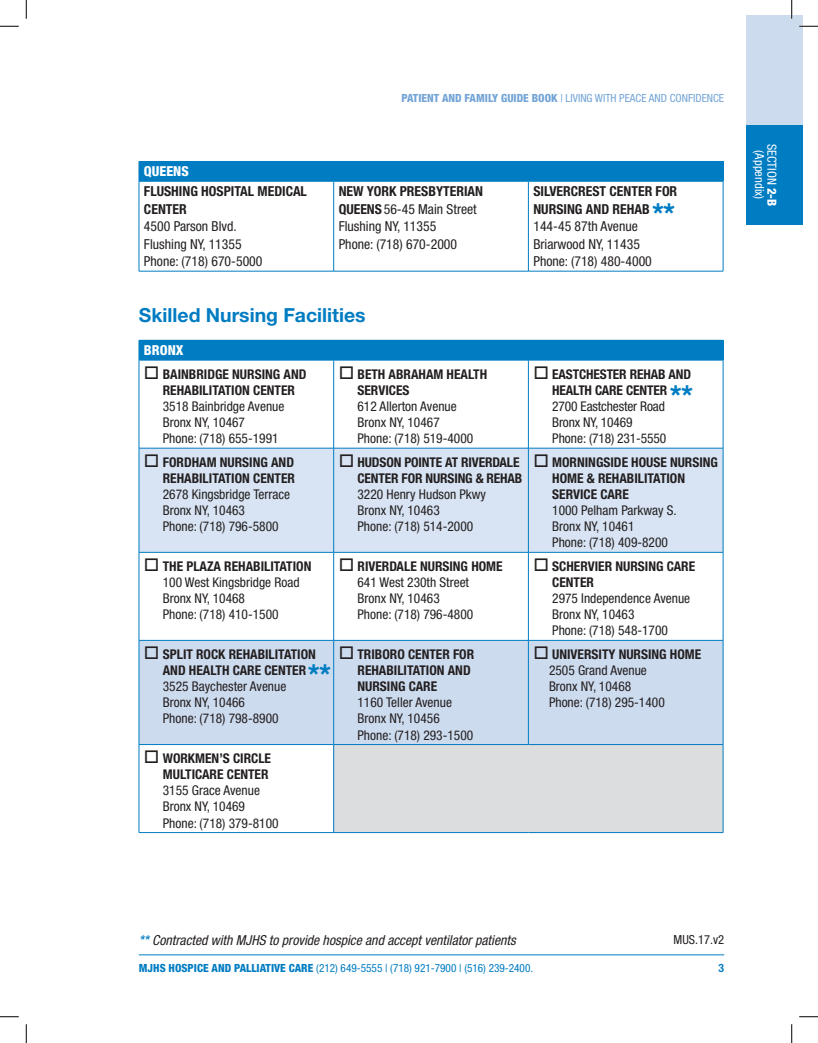
<style>
.page{position:relative;width:818px;height:1043px;background:#fff}
.page>*{position:absolute;margin:0;border:0;box-sizing:border-box;transform-origin:0 0}
.t1{font:800 condensed 27.62px "Helvetica Neue LT Std";color:#007cc2}
.t2{font:700 19.38px "Helvetica Neue LT Std";color:#007cc2}
.t3{font:condensed 13.75px/17.5px "Helvetica Neue LT Std";color:#231f20}
.t4{font:700 condensed 13.75px/17.5px "Helvetica Neue LT Std";color:#231f20}
.t5{font:italic condensed 13.75px "Helvetica Neue";color:#231f20}
.t6{font:800 condensed 13.75px "Helvetica Neue LT Std";color:#fff}
.t7{font:condensed 13.5px/16.1px "Helvetica Neue LT Std";color:#231f20}
.t8{font:700 condensed 13.5px/16.1px "Helvetica Neue LT Std";color:#231f20}
.t9{font:condensed 12.5px "Helvetica Neue LT Std";color:#fff}
.t10{font:condensed 12.5px "Helvetica Neue";color:#fff}
.t11{font:condensed 12.5px "Helvetica Neue";color:#231f20}
.t12{font:700 condensed 11.5px "Helvetica Neue LT Std";color:#007cc2}
.t13{font:condensed 11.25px "Helvetica Neue LT Std";color:#007cc2}
.t14{font:condensed 11.25px "Helvetica Neue LT Std";color:#73a4d6}
.s1{font-weight:800}
.s2{font-weight:700}
.s3{font-weight:500;color:#007cc2}
</style>
<div class="page">
<hr style="left:139px;top:954px;width:585px;height:1px;background:#007cc2">
<div style="left:746px;top:125px;width:56px;height:99px;background:#007cc2"></div>
<div style="left:746px;top:15px;width:56px;height:110px;background:#cddbef"></div>
<div style="left:139px;top:340px;width:584px;height:20px;background:#007cc2"></div>
<div style="left:140px;top:449px;width:582px;height:103px;background:#d8e4f3"></div>
<div style="left:140px;top:641px;width:582px;height:103px;background:#cddbef"></div>
<div style="left:333px;top:744px;width:390px;height:88px;background:#dcdddf"></div>
<hr style="left:139px;top:360px;width:194px;height:1px;background:#007cc2">
<hr style="left:139px;top:360px;width:1px;height:88px;background:#007cc2">
<hr style="left:333px;top:360px;width:195px;height:1px;background:#007cc2">
<hr style="left:333px;top:360px;width:1px;height:88px;background:#007cc2">
<hr style="left:528px;top:360px;width:195px;height:1px;background:#007cc2">
<hr style="left:528px;top:360px;width:1px;height:88px;background:#007cc2">
<hr style="left:722px;top:360px;width:1px;height:88px;background:#007cc2">
<hr style="left:139px;top:448px;width:194px;height:1px;background:#007cc2">
<hr style="left:139px;top:448px;width:1px;height:104px;background:#007cc2">
<hr style="left:333px;top:448px;width:195px;height:1px;background:#007cc2">
<hr style="left:333px;top:448px;width:1px;height:104px;background:#007cc2">
<hr style="left:528px;top:448px;width:195px;height:1px;background:#007cc2">
<hr style="left:528px;top:448px;width:1px;height:104px;background:#007cc2">
<hr style="left:722px;top:448px;width:1px;height:104px;background:#007cc2">
<hr style="left:139px;top:552px;width:194px;height:1px;background:#007cc2">
<hr style="left:139px;top:552px;width:1px;height:88px;background:#007cc2">
<hr style="left:333px;top:552px;width:195px;height:1px;background:#007cc2">
<hr style="left:333px;top:552px;width:1px;height:88px;background:#007cc2">
<hr style="left:528px;top:552px;width:195px;height:1px;background:#007cc2">
<hr style="left:528px;top:552px;width:1px;height:88px;background:#007cc2">
<hr style="left:722px;top:552px;width:1px;height:88px;background:#007cc2">
<hr style="left:139px;top:640px;width:194px;height:1px;background:#007cc2">
<hr style="left:139px;top:640px;width:1px;height:104px;background:#007cc2">
<hr style="left:333px;top:640px;width:195px;height:1px;background:#007cc2">
<hr style="left:333px;top:640px;width:1px;height:104px;background:#007cc2">
<hr style="left:528px;top:640px;width:195px;height:1px;background:#007cc2">
<hr style="left:528px;top:640px;width:1px;height:104px;background:#007cc2">
<hr style="left:722px;top:640px;width:1px;height:104px;background:#007cc2">
<hr style="left:139px;top:744px;width:194px;height:1px;background:#007cc2">
<hr style="left:139px;top:744px;width:1px;height:88px;background:#007cc2">
<hr style="left:333px;top:744px;width:195px;height:1px;background:#007cc2">
<hr style="left:333px;top:744px;width:1px;height:88px;background:#007cc2">
<hr style="left:528px;top:744px;width:195px;height:1px;background:#007cc2">
<hr style="left:722px;top:744px;width:1px;height:88px;background:#007cc2">
<hr style="left:139px;top:832px;width:194px;height:1px;background:#007cc2">
<hr style="left:333px;top:832px;width:195px;height:1px;background:#007cc2">
<hr style="left:528px;top:832px;width:195px;height:1px;background:#007cc2">
<div style="left:139px;top:161px;width:584px;height:20px;background:#007cc2"></div>
<hr style="left:139px;top:181px;width:194px;height:1px;background:#007cc2">
<hr style="left:139px;top:181px;width:1px;height:90px;background:#007cc2">
<hr style="left:333px;top:181px;width:195px;height:1px;background:#007cc2">
<hr style="left:333px;top:181px;width:1px;height:90px;background:#007cc2">
<hr style="left:528px;top:181px;width:195px;height:1px;background:#007cc2">
<hr style="left:528px;top:181px;width:1px;height:90px;background:#007cc2">
<hr style="left:722px;top:181px;width:1px;height:90px;background:#007cc2">
<hr style="left:139px;top:271px;width:194px;height:1px;background:#007cc2">
<hr style="left:333px;top:271px;width:195px;height:1px;background:#007cc2">
<hr style="left:528px;top:271px;width:195px;height:1px;background:#007cc2">
<svg style="left:0;top:25px;width:19px;height:2px"></svg>
<svg style="left:799px;top:25px;width:19px;height:2px"></svg>
<svg style="left:0;top:1016px;width:19px;height:1px"></svg>
<svg style="left:799px;top:1016px;width:19px;height:1px"></svg>
<svg style="left:25px;top:0;width:2px;height:19px"></svg>
<svg style="left:25px;top:1024px;width:2px;height:18px"></svg>
<svg style="left:791px;top:0;width:1px;height:19px"></svg>
<svg style="left:791px;top:1024px;width:1px;height:18px"></svg>
<p class="t6" style="left:144px;top:163px;width:46px">QUEENS</p>
<p class="t4" style="left:144px;top:182px;width:72px">FLUSHI NG HOSPI</p>
<p class="t4" style="left:234px;top:182px;width:74px">TAL MEDICAL</p>
<p class="t4" style="left:144px;top:200px;width:44px">CENTER</p>
<p class="t3" style="left:144px;top:217px;width:120px">4500 Parson Blvd.<br>Flushing NY, 11355<br>Phone: (718) 670-5000</p>
<p class="t14" style="left:401px;top:91px;width:324px"><span class="s1">PATIENT AND FAMILY GUIDE BOOK</span> | Living With Peace and Confidence</p>
<p class="t3" style="left:338px;top:182px;width:146px"><span class="s2">NEW YORK PRESBYTERIAN<br>QUEENS</span> 56-45 Main Street<br>Flushing NY, 11355<br>Phone: (718) 670-2000</p>
<p class="t4" style="left:533px;top:182px;width:145px">SILVERCREST CENTER FOR<br>NURSING AND REHAB</p>
<h1 class="t1" style="left:652px;top:195px;width:24px">**</h1>
<p class="t3" style="left:533px;top:217px;width:120px">144-45 87th Avenue<br>Briarwood NY, 11435<br>Phone: (718) 480-4000</p>
<h2 class="t2" style="left:139px;top:303px;width:228px">Skilled Nursing Facilities</h2>
<p class="t6" style="left:144px;top:342px;width:41px">BRONX</p>
<p class="t8" style="left:144px;top:365px;width:151px;text-align:right">□ BAINBRIDGE NURSING AND<br>REHABILITATION CENTER</p>
<p class="t7" style="left:163px;top:398px;width:123px">3518 Bainbridge Avenue<br>Bronx NY, 10467<br>Phone: (718) 655-1991</p>
<p class="t8" style="left:357px;top:365px;width:130px;text-indent:-19px">□ BETH ABRAHAM HEALTH<br>SERVICES</p>
<p class="t7" style="left:357px;top:398px;width:117px">612 Allerton Avenue<br>Bronx NY, 10467<br>Phone: (718) 519-4000</p>
<p class="t8" style="left:144px;top:453px;width:152px;text-align:right">□ FORDHAM NURSING AND<br>REHABILITATION CENTER</p>
<p class="t7" style="left:163px;top:486px;width:129px">2678 Kingsbridge Terrace<br>Bronx NY, 10463<br>Phone: (718) 796-5800</p>
<p class="t8" style="left:338px;top:453px;width:185px;text-align:right">□ HUDSON POI NTE AT RIVERDALE<br>CENTER FOR NURSI NG &amp; REHAB</p>
<p class="t7" style="left:357px;top:486px;width:130px">3220 Henry Hudson Pkwy<br>Bronx NY, 10463<br>Phone: (718) 514-2000</p>
<p class="t7" style="left:163px;top:558px;width:150px;text-indent:-19px">□ <span class="s2">THE PLAZA REHABILITATION<br></span>100 West Kingsbridge Road<br>Bronx NY, 10468<br>Phone: (718) 410-1500</p>
<p class="t8" style="left:338px;top:558px;width:52px">□ RIVERDAL</p>
<p class="t8" style="left:410px;top:558px;width:94px">E NURSING HOME</p>
<p class="t7" style="left:357px;top:574px;width:117px">641 West 230th Street<br>Bronx NY, 10463<br>Phone: (718) 796-4800</p>
<p class="t8" style="left:163px;top:646px;width:154px;text-indent:-19px">□ SPLIT ROCK REHABILITATION<br>AND HEALTH CARE CENTER</p>
<p class="t7" style="left:163px;top:678px;width:125px">3525 Baychester Avenue<br>Bronx NY, 10466<br>Phone: (718) 798-8900</p>
<h1 class="t1" style="left:308px;top:656px;width:24px">**</h1>
<p class="t8" style="left:144px;top:750px;width:128px;text-align:right">□ WORKMEN’S CIRCLE<br>MULTICARE CENTER</p>
<p class="t7" style="left:163px;top:782px;width:117px">3155 Grace Avenue<br>Bronx NY, 10469<br>Phone: (718) 379-8100</p>
<p class="t8" style="left:357px;top:646px;width:118px;text-indent:-19px">□ TRIBORO CENTER FOR<br>REHABILITATION AND<br>NURSING CARE</p>
<p class="t7" style="left:357px;top:694px;width:117px">1160 Teller Avenue<br>Bronx NY, 10456<br>Phone: (718) 293-1500</p>
<p class="t8" style="left:533px;top:365px;width:54px">□ EASTCHES</p>
<p class="t8" style="left:552px;top:365px;width:140px;text-indent:54px">TER REHAB AND<br>HEALTH CARE CENTER</p>
<p class="t7" style="left:552px;top:398px;width:115px">2700 Eastchester Road<br>Bronx NY, 10469<br>Phone: (718) 231-5550</p>
<h1 class="t1" style="left:670px;top:378px;width:24px">**</h1>
<p class="t8" style="left:552px;top:453px;width:166px;text-indent:-19px">□ MORNINGSIDE HOUSE NURSING<br>HOME</p>
<p class="t8" style="left:552px;top:470px;width:134px;text-indent:35px">&amp; REHABILITATION<br>SERVICE CARE</p>
<p class="t7" style="left:552px;top:502px;width:126px">1000 Pelham Parkway S.<br>Bronx NY, 10461<br>Phone: (718) 409-8200</p>
<p class="t8" style="left:552px;top:558px;width:143px;text-indent:-19px">□ SCHERVIER NURSI NG CARE<br>CENTER</p>
<p class="t7" style="left:552px;top:590px;width:139px">2975 Independence Avenue<br>Bronx NY, 10463<br>Phone: (718) 548-1700</p>
<p class="t7" style="left:549px;top:646px;width:154px;text-indent:-16px">□ <span class="s2">UNIVERSITY NURSING HOME<br></span>2505 Grand Avenue<br>Bronx NY, 10468<br>Phone: (718) 295-1400</p>
<p class="t9" style="left:779px;top:144px;width:64px;rotate:90deg">SECTION <span class="s1">2-B</span></p>
<p class="t10" style="left:766px;top:150px;width:50px;rotate:90deg">(Appendix)</p>
<p class="t5" style="left:139px;top:932px;width:378px"><span class="s3">**</span> Contracted with MJHS to provide hospice and accept ventilator patients</p>
<p class="t11" style="left:673px;top:932px;width:52px">MUS.17.v2</p>
<p class="t13" style="left:139px;top:961px;width:396px"><span class="s1">MJHS HOSPICE AND PALLIATIVE CARE</span> (212) 649-5555 | (718) 921-7900 | (516) 239-2400.</p>
<p class="t12" style="left:718px;top:961px;width:7px">3</p>
</div>
